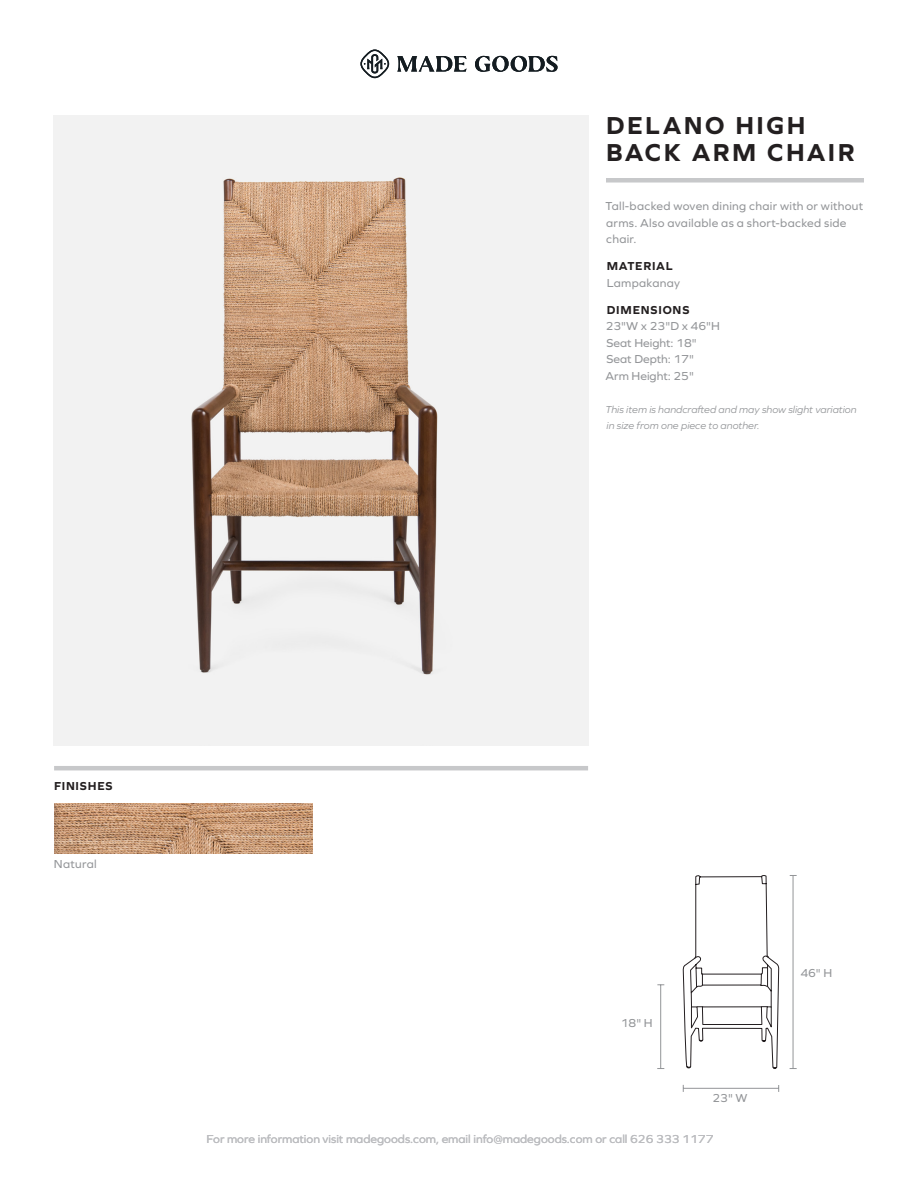
<style>
.page{position:relative;width:918px;height:1188px;background:#fff}
.page>*{position:absolute;margin:0;border:0;box-sizing:border-box;transform-origin:0 0}
.t1{font:700 25.5px/27px "Graphie";letter-spacing:.095em;color:#231f20}
.t2{font:12px/16.5px "Graphie";letter-spacing:.02em;color:#939598}
.t3{font:12px "Graphie";color:#bcbdc0}
.t4{font:12px "Graphie";color:#939598}
.t5{font:700 12px "Graphie";letter-spacing:.065em;color:#231f20}
.t6{font:italic 10.5px/16.5px "Graphie";color:#939598}
</style>
<div class="page">
<svg style="left:397px;top:56px;width:161px;height:16px"></svg>
<svg style="left:360px;top:50px;width:29px;height:28px"></svg>
<hr style="left:54px;top:766px;width:534px;height:4px;background:#c7c8ca">
<hr style="left:793px;top:875px;width:1px;height:194px;background:#939598">
<div style="left:606px;top:178px;width:258px;height:5px;background:#c7c8ca"></div>
<img style="left:55px;top:804px;width:258px;height:50px">
<img style="left:54px;top:116px;width:534px;height:629px">
<svg style="left:683px;top:875px;width:96px;height:217px"></svg>
<hr style="left:660px;top:985px;width:1px;height:84px;background:#939598">
<p class="t1" style="left:606px;top:111px;width:250px">DELANO HIGH<br>BACK ARM CHAIR</p>
<p class="t2" style="left:605px;top:198px;width:259px">Tall-backed woven dining chair with or without arms. Also available as a short-backed side chair.</p>
<p class="t5" style="left:607px;top:259px;width:67px">MATERIAL</p>
<p class="t2" style="left:607px;top:274px;width:75px">Lampakanay</p>
<p class="t5" style="left:607px;top:303px;width:84px">DIMENSIONS</p>
<p class="t2" style="left:606px;top:318px;width:116px">23"W x 23"D x 46"H</p>
<p class="t4" style="left:607px;top:336px;width:92px">Seat Height: 18"</p>
<p class="t4" style="left:607px;top:352px;width:89px">Seat Depth: 17"</p>
<p class="t4" style="left:606px;top:369px;width:90px">Arm Height: 25"</p>
<p class="t6" style="left:605px;top:401px;width:253px">This item is handcrafted and may show slight variation in size from one piece to another.</p>
<p class="t5" style="left:54px;top:779px;width:60px">FINISHES</p>
<p class="t2" style="left:54px;top:856px;width:44px">Natural</p>
<p class="t2" style="left:621px;top:1015px;width:33px">18" H</p>
<p class="t2" style="left:712px;top:1089px;width:37px">23" W</p>
<p class="t3" style="left:207px;top:1132px;width:508px">For more information visit madegoods.com, email info@madegoods.com or call 626 333 1177</p>
<p class="t2" style="left:800px;top:965px;width:33px">46" H</p>
</div>
